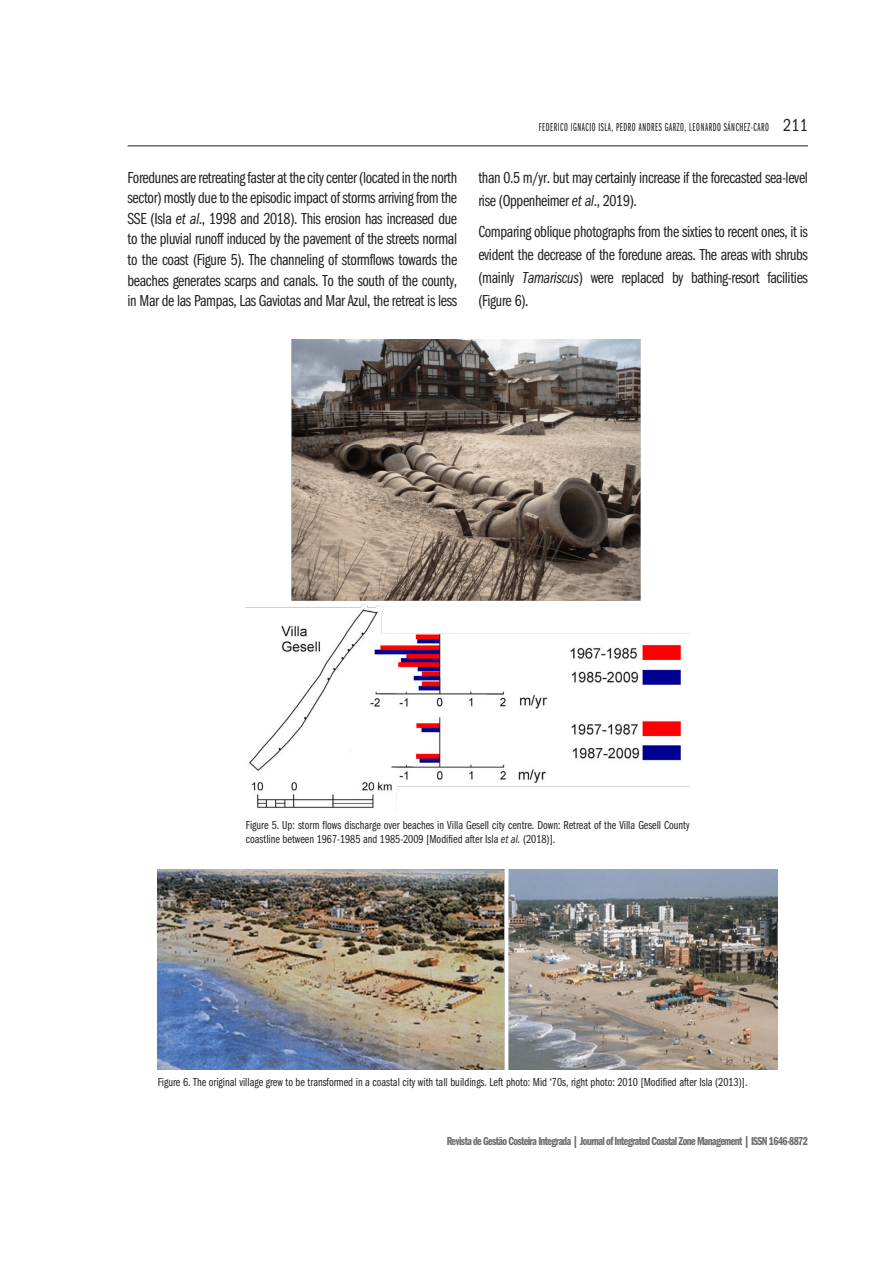
<style>
.page{position:relative;width:893px;height:1263px;background:#fff}
.page>*{position:absolute;margin:0;border:0;box-sizing:border-box;transform-origin:0 0}
.t1{font:condensed 18px "ITC Franklin Gothic Std";color:#231f20;scale:.9 1}
.Corpo{font:16.5px/20.5px "ITC Franklin Gothic Std Bk Cp";letter-spacing:-.02em;color:#231f20;text-align:justify}
.Legenda{font:12px/14.4px "ITC Franklin Gothic Std Bk Cp";color:#231f20}
.t2{font:12px "ITC Franklin Gothic Std Dm Cp";letter-spacing:-.05em;color:#6c6d70}
.t3{font:12px "ITC Franklin Gothic Std Bk X Cp";letter-spacing:.05em;color:#231f20;scale:.9 1}
.s1{font-family:"ITC Franklin Gothic Std Bk Cp It"}
</style>
<div class="page">
<hr style="left:128px;top:145px;width:680px;height:1px;background:#231f20">
<img style="left:246px;top:340px;width:444px;height:468px">
<img style="left:158px;top:869px;width:620px;height:200px">
<p class="t3" style="left:539px;top:121px;width:9px">FEDERICO</p>
<p class="t3" style="left:571px;top:121px;width:8px">IGNACIO</p>
<p class="t3" style="left:598px;top:121px;width:29px">ISLA, PEDRO</p>
<p class="t3" style="left:639px;top:121px;width:10px">ANDRES</p>
<p class="t3" style="left:665px;top:121px;width:37px">GARZO, LEONARDO</p>
<p class="t3" style="left:724px;top:121px;width:42px">SÁNCHEZ-CARO</p>
<p class="t1" style="left:783px;top:115px;width:29px">211</p>
<p class="Corpo" style="left:128px;top:167px;width:331px">Foredunes are retreating faster at the city center (located in the north sector) mostly due to the episodic impact of storms arriving from the SSE (Isla <span class="s1">et al</span>., 1998 and 2018). This erosion has increased due to the pluvial runoff induced by the pavement of the streets normal to the coast (Figure 5). The channeling of stormflows towards the beaches generates scarps and canals. To the south of the county, in Mar de las Pampas, Las Gaviotas and Mar Azul, the retreat is less</p>
<p class="Corpo" style="left:478px;top:166px;width:331px;line-height:23px">than 0.5 m/yr. but may certainly increase if the forecasted sea-level rise (Oppenheimer <span class="s1">et al</span>., 2019).</p>
<p class="Corpo" style="left:478px;top:220px;width:331px;line-height:23.1px">Comparing oblique photographs from the sixties to recent ones, it is evident the decrease of the foredune areas. The areas with shrubs (mainly <span class="s1">Tamariscus</span>) were replaced by bathing-resort facilities (Figure 6).</p>
<p class="Legenda" style="left:246px;top:818px;width:445px">Figure 5. Up: storm flows discharge over beaches in Villa Gesell city centre. Down: Retreat of the Villa Gesell County coastline between 1967-1985 and 1985-2009 [Modified after Isla <span class="s1">et al.</span> (2018)].</p>
<p class="Legenda" style="left:158px;top:1075px;width:591px">Figure 6. The original village grew to be transformed in a coastal city with tall buildings. Left photo: Mid ‘70s, right photo: 2010 [Modified after Isla (2013)].</p>
<p class="t2" style="left:447px;top:1134px;width:363px">Revista de Gestão Costeira Integrada | Journal of Integrated Coastal Zone Management | ISSN 1646-8872</p>
</div>
